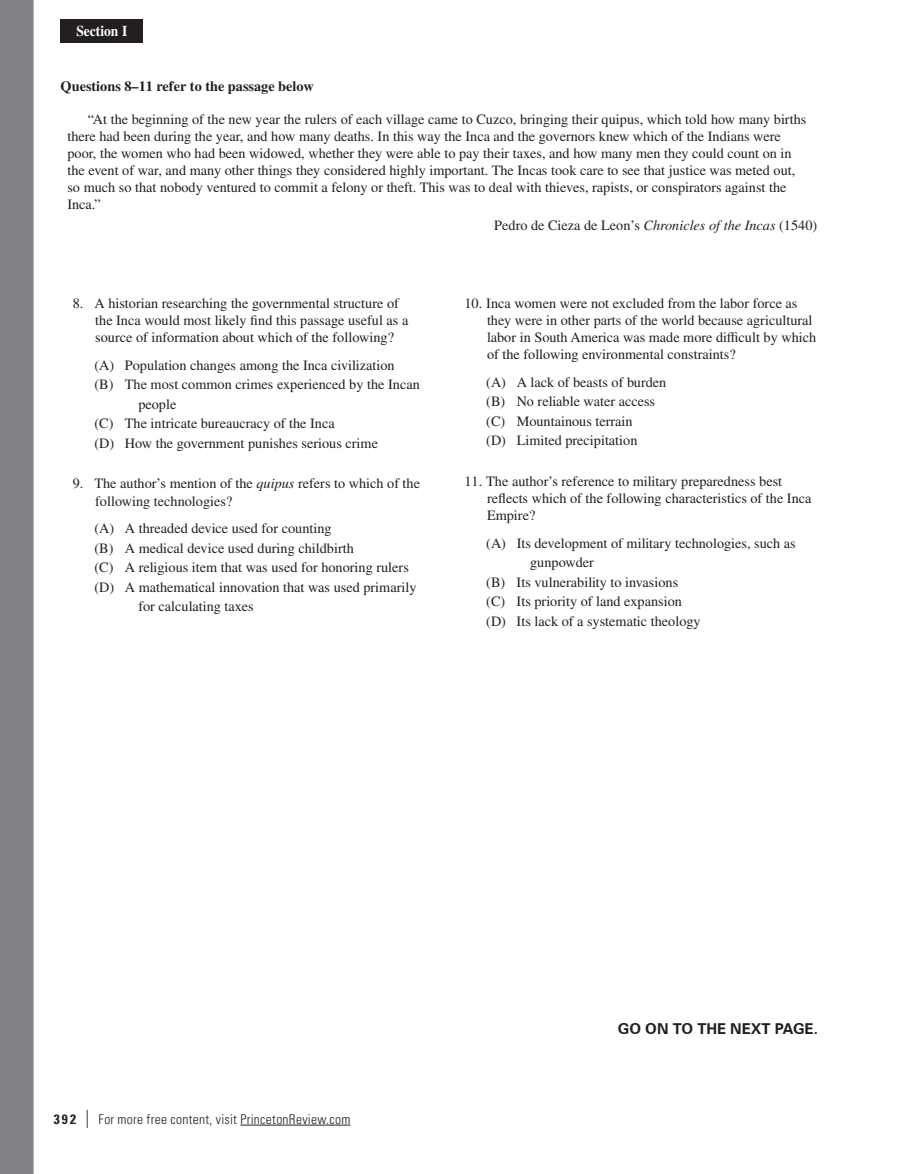
<style>
.page{position:relative;width:905px;height:1174px;background:#fff}
.page>*{position:absolute;margin:0;border:0;box-sizing:border-box;transform-origin:0 0}
.t1{font:700 15px "Zurich BT";color:#231f20}
.t2{font:700 15px "Times LT Pro";color:#fff;scale:.9 1}
.t3{font:14.25px/17.1px "Times LT Pro";color:#231f20}
.t4{font:700 14.25px "Times LT Pro";color:#231f20}
.t5{font:300 condensed 13.5px "Univers LT Pro";letter-spacing:.025em;color:#231f20}
.s1{font-style:italic}
.s2{font-weight:700}
.s3{font-weight:400;font-size:18px}
</style>
<div class="page">
<div style="left:61px;top:19px;width:82px;height:23px;background:#231f20"></div>
<hr style="left:240px;top:1124px;width:110px;height:1px;background:#231f20">
<div style="left:0;top:0;width:34px;height:1174px;background:#808285"></div>
<p class="t2" style="left:76px;top:22px;width:58px">Section I</p>
<p class="t4" style="left:61px;top:77px;width:254px">Questions 8–11 refer to the passage below</p>
<p class="t3" style="left:67px;top:110px;width:740px;text-indent:20px">“At the beginning of the new year the rulers of each village came to Cuzco, bringing their quipus, which told how many births there had been during the year, and how many deaths. In this way the Inca and the governors knew which of the Indians were poor, the women who had been widowed, whether they were able to pay their taxes, and how many men they could count on in the event of war, and many other things they considered highly important. The Incas took care to see that justice was meted out, so much so that nobody ventured to commit a felony or theft. This was to deal with thieves, rapists, or conspirators against the Inca.”</p>
<p class="t3" style="left:494px;top:216px;width:324px">Pedro de Cieza de Leon’s <span class="s1">Chronicles of the Incas</span> (1540)</p>
<p class="t3" style="left:95px;top:294px;width:314px;text-indent:-23px">8. A historian researching the governmental structure of the Inca would most likely find this passage useful as a source of information about which of the following?</p>
<p class="t3" style="left:94px;top:356px;width:301px">(A) Population changes among the Inca civilization</p>
<p class="t3" style="left:94px;top:375px;width:326px">(B) The most common crimes experienced by the Incan</p>
<p class="t3" style="left:138px;top:395px;width:39px">people</p>
<p class="t3" style="left:94px;top:414px;width:241px">(C) The intricate bureaucracy of the Inca</p>
<p class="t3" style="left:94px;top:434px;width:285px">(D) How the government punishes serious crime</p>
<p class="t3" style="left:95px;top:475px;width:326px;text-indent:-23px">9. The author’s mention of the <span class="s1">quipus</span> refers to which of the following technologies?</p>
<p class="t3" style="left:94px;top:519px;width:238px">(A) A threaded device used for counting</p>
<p class="t3" style="left:94px;top:539px;width:261px">(B) A medical device used during childbirth</p>
<p class="t3" style="left:94px;top:558px;width:316px">(C) A religious item that was used for honoring rulers</p>
<p class="t3" style="left:94px;top:578px;width:323px">(D) A mathematical innovation that was used primarily</p>
<p class="t3" style="left:138px;top:597px;width:117px">for calculating taxes</p>
<p class="t3" style="left:487px;top:294px;width:330px;text-indent:-23px">10. Inca women were not excluded from the labor force as they were in other parts of the world because agricultural labor in South America was made more difficult by which of the following environmental constraints?</p>
<p class="t3" style="left:486px;top:372px;width:181px;line-height:19.5px">(A) A lack of beasts of burden (B) No reliable water access (C) Mountainous terrain<br>(D) Limited precipitation</p>
<p class="t3" style="left:487px;top:472px;width:326px;text-indent:-23px">11. The author’s reference to military preparedness best reflects which of the following characteristics of the Inca<br>Empire?</p>
<p class="t3" style="left:486px;top:534px;width:311px">(A) Its development of military technologies, such as</p>
<p class="t3" style="left:530px;top:553px;width:65px">gunpowder</p>
<p class="t3" style="left:486px;top:573px;width:193px">(B) Its vulnerability to invasions</p>
<p class="t3" style="left:486px;top:592px;width:197px">(C) Its priority of land expansion</p>
<p class="t3" style="left:486px;top:612px;width:216px">(D) Its lack of a systematic theology</p>
<p class="t5" style="left:54px;top:1109px;width:298px"><span class="s2">392</span> <span class="s3">|</span> For more free content, visit PrincetonReview.com</p>
<p class="t1" style="left:617px;top:1018px;width:202px">GO ON TO THE NEXT PAGE.</p>
</div>
